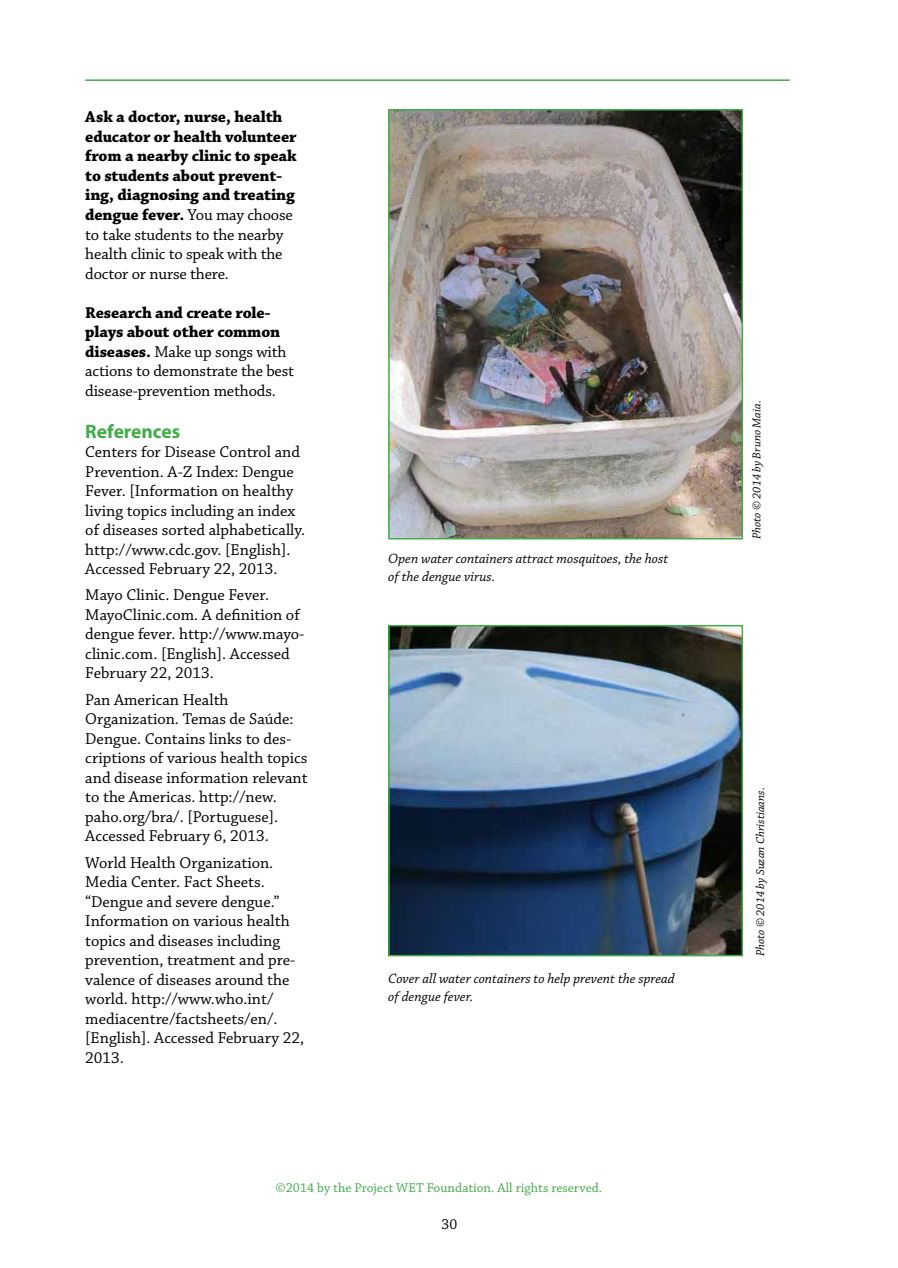
<style>
.page{position:relative;width:898px;height:1268px;background:#fff}
.page>*{position:absolute;margin:0;border:0;box-sizing:border-box;transform-origin:0 0}
.t1{font:700 19.5px "Myriad Pro";color:#41ad49}
.t2{font:16.5px/19.5px "Chaparral Pro";color:#000}
.t3{font:700 16.5px/19.5px "Chaparral Pro";letter-spacing:-.01em;color:#000}
.t4{font:15px "Chaparral Pro";color:#000}
.t5{font:italic 14.25px/18px "Chaparral Pro";color:#000}
.t6{font:13.5px "Chaparral Pro";color:#41ad49}
.t7{font:italic 12px "Chaparral Pro";color:#000}
.s1{font-weight:400}
.s2{font-weight:700}
</style>
<div class="page">
<hr style="left:85px;top:79px;width:704px;height:2px;background:#41ad49">
<img style="left:391px;top:112px;width:348px;height:424px">
<div style="left:388px;top:109px;width:354px;height:430px;border:2px solid #41ad49"></div>
<img style="left:391px;top:627px;width:348px;height:326px">
<div style="left:388px;top:624px;width:354px;height:332px;border:2px solid #41ad49"></div>
<p class="t3" style="left:85px;top:108px;width:213px">Ask a doctor, nurse, health educator or health volunteer from a nearby clinic to speak to students about prevent&shy;ing, diagnosing and treating dengue fever. <span class="s1">You may choose to take students to the nearby health clinic to speak with the doctor or nurse there.</span></p>
<p class="t2" style="left:85px;top:303px;width:210px"><span class="s2">Research and create role&shy;plays about other common diseases.</span> Make up songs with actions to demonstrate the best disease-prevention methods.</p>
<p class="t1" style="left:85px;top:418px;width:96px">References</p>
<p class="t2" style="left:85px;top:442px;width:221px">Centers for Disease Control and<br>Prevention. A-Z Index: Dengue<br>Fever. [Information on healthy living topics including an index of diseases sorted alphabetically. http://www.cdc.gov. [English].<br>Accessed February 22, 2013.</p>
<p class="t2" style="left:85px;top:586px;width:220px">Mayo Clinic. Dengue Fever.<br>MayoClinic.com. A definition of dengue fever. http://www.mayo&shy;clinic.com. [English]. Accessed<br>February 22, 2013.</p>
<p class="t2" style="left:85px;top:690px;width:224px">Pan American Health<br>Organization. Temas de Saúde:<br>Dengue. Contains links to des&shy;criptions of various health topics and disease information relevant to the Americas. http://new. paho.org/bra/. [Portuguese].<br>Accessed February 6, 2013.</p>
<p class="t2" style="left:85px;top:853px;width:220px">World Health Organization.<br>Media Center. Fact Sheets. “Dengue and severe dengue.”<br>Information on various health topics and diseases including prevention, treatment and pre&shy;valence of diseases around the world. http://www.who.int/ mediacentre/factsheets/en/. [English]. Accessed February 22,<br>2013.</p>
<p class="t5" style="left:388px;top:550px;width:281px">Open water containers attract mosquitoes, the host of the dengue virus.</p>
<p class="t5" style="left:388px;top:970px;width:288px">Cover all water containers to help prevent the spread of dengue fever.</p>
<p class="t6" style="left:275px;top:1179px;width:328px">©2014 by the Project WET Foundation. All rights reserved.</p>
<p class="t4" style="left:441px;top:1215px;width:17px">30</p>
<p class="t7" style="left:749px;top:539px;width:140px;rotate:-90deg">Photo © 2014 by Bruno Maia.</p>
<p class="t7" style="left:753px;top:956px;width:170px;rotate:-90deg">Photo © 2014 by Suzan Christiaans.</p>
</div>
